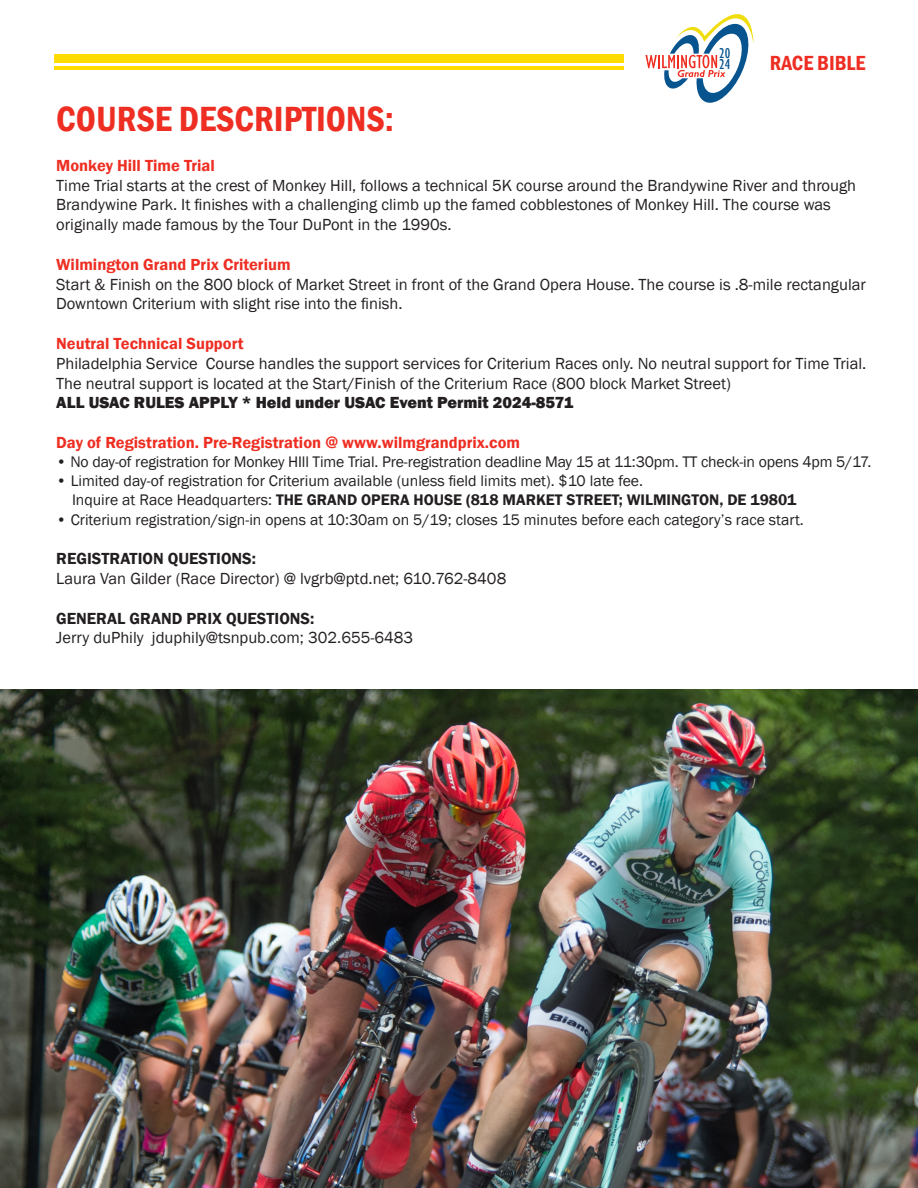
<style>
.page{position:relative;width:918px;height:1188px;background:#fff}
.page>*{position:absolute;margin:0;border:0;box-sizing:border-box;transform-origin:0 0}
.t1{font:600 condensed 36px "Franklin Gothic";color:#ee2e22}
.t2{font:600 condensed 21px "Franklin Gothic";color:#ee2e22}
.t3{font:16.5px/19.8px "Franklin Gothic";color:#231f20}
.t4{font:600 16.5px "Franklin Gothic";color:#ee2e22}
.t5{font:800 16.5px "Franklin Gothic";color:#231f20}
.t6{font:600 16.5px "Franklin Gothic";color:#231f20}
.t7{font:15.75px "Franklin Gothic";color:#231f20}
.t8{font:600 15.75px "Franklin Gothic";color:#231f20}
.t9{font:condensed 14.7px/10.9px "Gill Sans";color:#07548e;scale:1.05 1}
.s1{font-weight:400}
.s2{font-weight:600}
</style>
<div class="page">
<svg style="left:645px;top:14px;width:109px;height:89px"></svg>
<div style="left:55px;top:54px;width:569px;height:8px;background:#ffdc01"></div>
<hr style="left:54px;top:66px;width:569px;height:3px;background:#ffdc01">
<img style="left:0;top:690px;width:918px;height:498px">
<p class="t9" style="left:719px;top:48px;width:12px">20<br>24</p>
<p class="t2" style="left:770px;top:49px;width:97px">RACE BIBLE</p>
<p class="t1" style="left:56px;top:95px;width:339px">COURSE DESCRIPTIONS:</p>
<p class="t4" style="left:56px;top:155px;width:160px">Monkey Hill Time Trial</p>
<p class="t3" style="left:56px;top:176px;width:801px">Time Trial starts at the crest of Monkey Hill, follows a technical 5K course around the Brandywine River and through<br>Brandywine Park. It finishes with a challenging climb up the famed cobblestones of Monkey Hill. The course was</p>
<p class="t3" style="left:56px;top:215px;width:397px">originally made famous by the Tour DuPont in the 1990s.</p>
<p class="t4" style="left:56px;top:254px;width:236px">Wilmington Grand Prix Criterium</p>
<p class="t3" style="left:56px;top:275px;width:811px">Start &amp; Finish on the 800 block of Market Street in front of the Grand Opera House. The course is .8-mile rectangular<br>Downtown Criterium with slight rise into the finish.</p>
<p class="t4" style="left:56px;top:333px;width:189px">Neutral Technical Support</p>
<p class="t3" style="left:56px;top:354px;width:812px">Philadelphia Service Course handles the support services for Criterium Races only. No neutral support for Time Trial.</p>
<p class="t3" style="left:56px;top:374px;width:676px">The neutral support is located at the Start/Finish of the Criterium Race (800 block Market Street)</p>
<p class="t5" style="left:56px;top:392px;width:519px">ALL USAC RULES APPLY * Held under USAC Event Permit 2024-8571</p>
<p class="t4" style="left:56px;top:432px;width:465px">Day of Registration. Pre-Registration @ www.wilmgrandprix.com</p>
<p class="t7" style="left:56px;top:452px;width:817px">• No day-of registration for Monkey HIll Time Trial. Pre-registration deadline May 15 at 11:30pm. TT check-in opens 4pm 5/17.</p>
<p class="t7" style="left:56px;top:471px;width:588px">• Limited day-of registration for Criterium available (unless field limits met). $10 late fee.</p>
<p class="t8" style="left:72px;top:490px;width:726px"><span class="s1">Inquire at Race Headquarters:</span> THE GRAND OPERA HOUSE (818 MARKET STREET; WILMINGTON, DE 19801</p>
<p class="t7" style="left:56px;top:510px;width:749px"><span class="s2">•</span> Criterium registration/sign-in opens at 10:30am on 5/19; closes 15 minutes before each category’s race start.</p>
<p class="t6" style="left:56px;top:548px;width:201px">REGISTRATION QUESTIONS:</p>
<p class="t3" style="left:56px;top:569px;width:452px">Laura Van Gilder (Race Director) @ lvgrb@ptd.net; 610.762-8408</p>
<p class="t6" style="left:56px;top:608px;width:260px">GENERAL GRAND PRIX QUESTIONS:</p>
<p class="t3" style="left:56px;top:628px;width:359px">Jerry duPhily jduphily@tsnpub.com; 302.655-6483</p>
</div>
